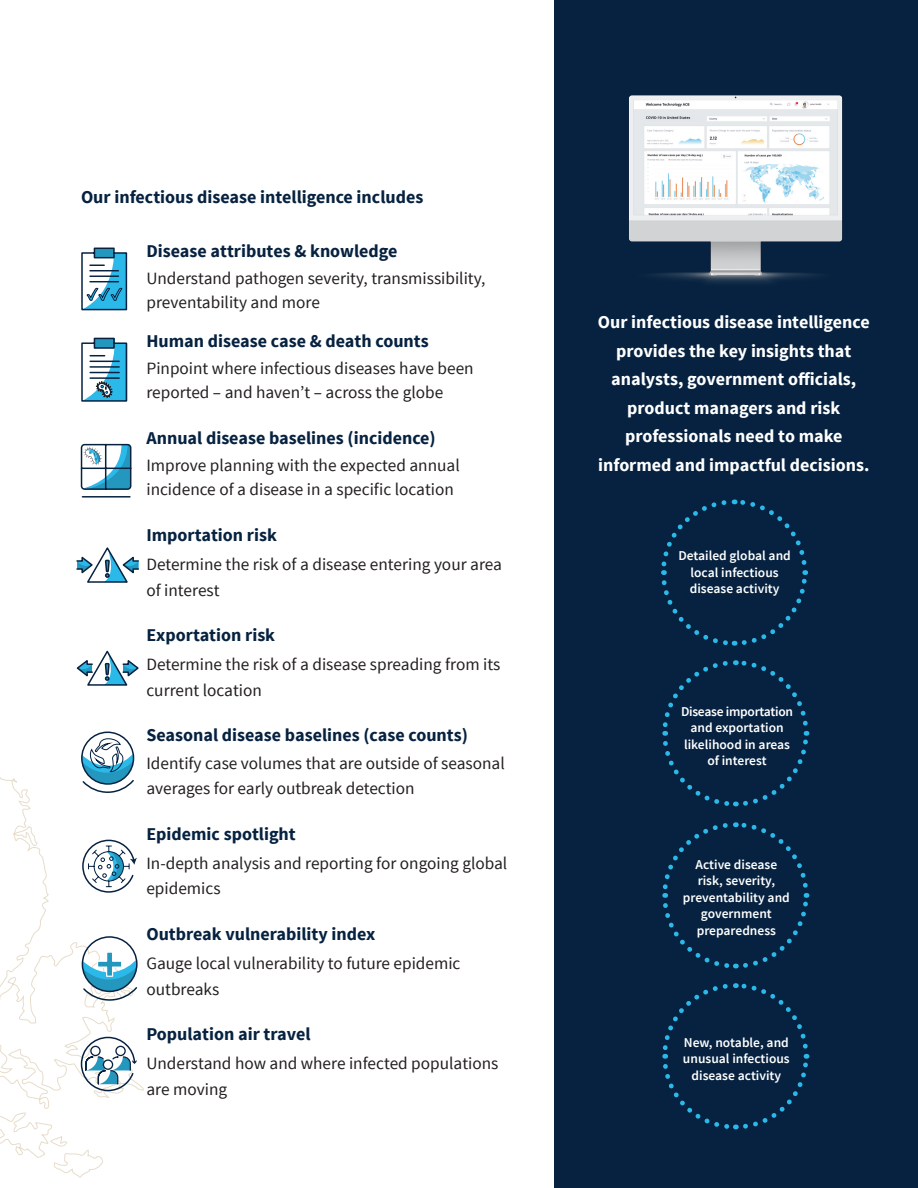
<style>
.page{position:relative;width:918px;height:1188px;background:#fff}
.page>*{position:absolute;margin:0;border:0;box-sizing:border-box;transform-origin:0 0}
.Subhead-blue{font:700 18px "Source Sans Pro";color:#062240}
.Bold_copy{font:700 18px/28.5px "Source Sans Pro";color:#fff;text-align:center}
.Body_copy{font:17.25px/24px "Source Sans Pro";color:#231f20}
.Subhead-blue-2{font:17.25px/25.5px "Source Sans Pro";color:#231f20}
.t1{font:600 13.5px/16.5px "Source Sans Pro";color:#fff;text-align:center}
</style>
<div class="page">
<svg style="left:0;top:777px;width:144px;height:400px"></svg>
<div style="left:554px;top:0;width:364px;height:1188px;background:#062240"></div>
<svg style="left:661px;top:499px;width:147px;height:147px"></svg>
<svg style="left:662px;top:660px;width:148px;height:147px"></svg>
<svg style="left:662px;top:822px;width:148px;height:147px"></svg>
<svg style="left:662px;top:983px;width:148px;height:147px"></svg>
<svg style="left:76px;top:650px;width:63px;height:36px"></svg>
<svg style="left:80px;top:1036px;width:57px;height:56px"></svg>
<svg style="left:81px;top:951px;width:58px;height:50px"></svg>
<svg style="left:80px;top:736px;width:56px;height:57px"></svg>
<svg style="left:81px;top:247px;width:47px;height:64px"></svg>
<svg style="left:81px;top:337px;width:47px;height:65px"></svg>
<svg style="left:81px;top:839px;width:56px;height:54px"></svg>
<svg style="left:80px;top:443px;width:52px;height:47px"></svg>
<hr style="left:82px;top:496px;width:48px;height:2px;background:#062240">
<svg style="left:76px;top:547px;width:63px;height:36px"></svg>
<img style="left:629px;top:95px;width:214px;height:188px">
<p class="Subhead-blue" style="left:81px;top:185px;width:344px">Our infectious disease intelligence includes</p>
<p class="Subhead-blue" style="left:146px;top:239px;width:253px">Disease attributes &amp; knowledge</p>
<p class="Body_copy" style="left:146px;top:266px;width:341px">Understand pathogen severity, transmissibility, preventability and more</p>
<p class="Subhead-blue" style="left:146px;top:329px;width:284px">Human disease case &amp; death counts</p>
<p class="Body_copy" style="left:146px;top:357px;width:329px">Pinpoint where infectious diseases have been reported – and haven’t – across the globe</p>
<p class="Subhead-blue" style="left:146px;top:426px;width:291px">Annual disease baselines (incidence)</p>
<p class="Body_copy" style="left:146px;top:454px;width:315px">Improve planning with the expected annual incidence of a disease in a specific location</p>
<p class="Subhead-blue" style="left:146px;top:524px;width:132px">Importation risk</p>
<p class="Subhead-blue-2" style="left:146px;top:552px;width:357px">Determine the risk of a disease entering your area of interest</p>
<p class="Subhead-blue" style="left:146px;top:624px;width:130px">Exportation risk</p>
<p class="Subhead-blue-2" style="left:146px;top:652px;width:356px">Determine the risk of a disease spreading from its current location</p>
<p class="Subhead-blue" style="left:146px;top:724px;width:323px">Seasonal disease baselines (case counts)</p>
<p class="Body_copy" style="left:146px;top:751px;width:360px;line-height:25.5px">Identify case volumes that are outside of seasonal averages for early outbreak detection</p>
<p class="Subhead-blue" style="left:146px;top:822px;width:151px">Epidemic spotlight</p>
<p class="Body_copy" style="left:146px;top:851px;width:362px;line-height:25.5px">In-depth analysis and reporting for ongoing global epidemics</p>
<p class="Subhead-blue" style="left:146px;top:923px;width:231px">Outbreak vulnerability index</p>
<p class="Body_copy" style="left:146px;top:951px;width:316px;line-height:25.5px">Gauge local vulnerability to future epidemic outbreaks</p>
<p class="Subhead-blue" style="left:146px;top:1023px;width:166px">Population air travel</p>
<p class="Subhead-blue-2" style="left:146px;top:1051px;width:354px">Understand how and where infected populations are moving</p>
<p class="Bold_copy" style="left:598px;top:309px;width:273px">Our infectious disease intelligence provides the key insights that analysts, government officials, product managers and risk professionals need to make informed and impactful decisions.</p>
<p class="t1" style="left:678px;top:548px;width:114px">Detailed global and local infectious disease activity</p>
<p class="t1" style="left:681px;top:704px;width:114px">Disease importation and exportation likelihood in areas of interest</p>
<p class="t1" style="left:683px;top:856px;width:108px">Active disease risk, severity, preventability and government preparedness</p>
<p class="t1" style="left:683px;top:1034px;width:108px">New, notable, and unusual infectious disease activity</p>
</div>
